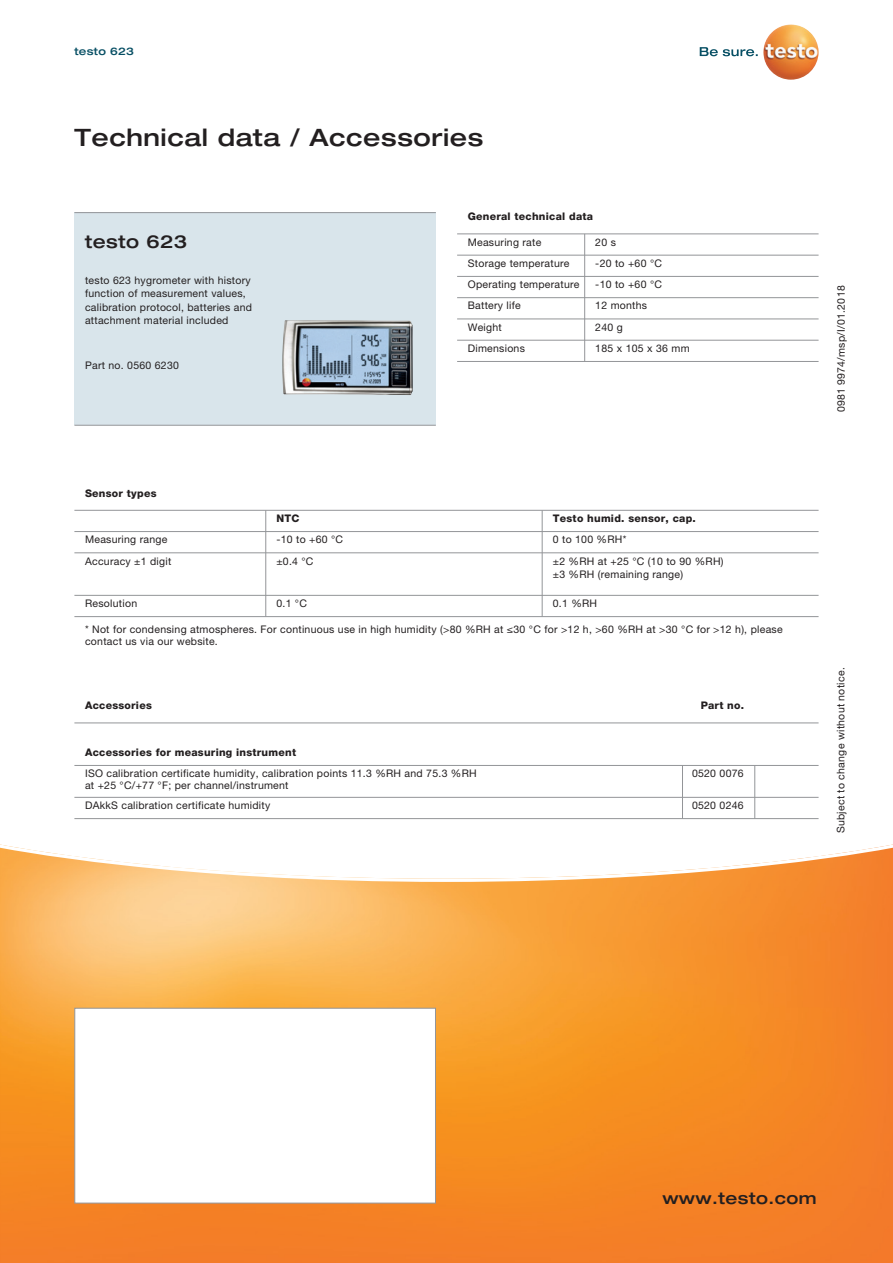
<style>
.page{position:relative;width:893px;height:1263px;background:#fff}
.page>*{position:absolute;margin:0;border:0;box-sizing:border-box;transform-origin:0 0}
.t1{font:500 expanded 24px "Helvetica Neue LTW1 G";letter-spacing:.025em;color:#231f20}
.t2{font:500 expanded 18px "Helvetica Neue LTW1 G";letter-spacing:.025em;color:#231f20}
.t3{font:500 expanded 16.5px "Helvetica Neue LTW1 G";letter-spacing:.025em;color:#231f20}
.t4{font:10.5px/13.5px "Helvetica Neue LTW1 G";letter-spacing:.025em;color:#231f20}
.t5{font:800 10.5px "Helvetica Neue LTW1 G";letter-spacing:.025em;color:#231f20}
.t6{font:500 expanded 10.5px "Helvetica Neue LTW1 G";letter-spacing:.025em;color:#074f64}
</style>
<div class="page">
<svg style="left:0;top:844px;width:893px;height:419px"></svg>
<div style="left:74px;top:213px;width:362px;height:212px;background:#d9e5eb"></div>
<hr style="left:74px;top:212px;width:362px;height:1px;background:#939598">
<hr style="left:74px;top:425px;width:362px;height:1px;background:#939598">
<img style="left:282px;top:320px;width:131px;height:75px">
<svg style="left:700px;top:47px;width:58px;height:9px"></svg>
<img style="left:763px;top:24px;width:56px;height:56px;border-radius:28px">
<div style="left:74px;top:1008px;width:362px;height:195px;background:#fff;border:1px solid #939598"></div>
<hr style="left:457px;top:233px;width:362px;height:1px;background:#939598">
<hr style="left:457px;top:276px;width:362px;height:1px;background:#939598">
<hr style="left:457px;top:297px;width:362px;height:1px;background:#939598">
<hr style="left:457px;top:319px;width:362px;height:1px;background:#939598">
<hr style="left:457px;top:340px;width:362px;height:1px;background:#939598">
<hr style="left:457px;top:361px;width:362px;height:1px;background:#939598">
<hr style="left:457px;top:255px;width:362px;height:1px;background:#939598">
<hr style="left:584px;top:234px;width:1px;height:127px;background:#939598">
<hr style="left:74px;top:722px;width:745px;height:1px;background:#939598">
<hr style="left:74px;top:818px;width:745px;height:1px;background:#939598">
<hr style="left:74px;top:765px;width:745px;height:1px;background:#939598">
<hr style="left:682px;top:765px;width:1px;height:32px;background:#939598">
<hr style="left:754px;top:765px;width:1px;height:32px;background:#939598">
<hr style="left:74px;top:797px;width:745px;height:1px;background:#939598">
<svg style="left:682px;top:798px;width:1px;height:20px"></svg>
<svg style="left:754px;top:798px;width:1px;height:20px"></svg>
<hr style="left:74px;top:510px;width:745px;height:1px;background:#939598">
<hr style="left:74px;top:531px;width:745px;height:1px;background:#939598">
<hr style="left:74px;top:552px;width:745px;height:1px;background:#939598">
<hr style="left:74px;top:595px;width:745px;height:1px;background:#939598">
<hr style="left:74px;top:616px;width:745px;height:1px;background:#939598">
<hr style="left:265px;top:510px;width:1px;height:107px;background:#939598">
<hr style="left:542px;top:510px;width:1px;height:107px;background:#939598">
<p class="t6" style="left:74px;top:44px;width:61px">testo 623</p>
<h1 class="t1" style="left:74px;top:122px;width:410px">Technical data / Accessories</h1>
<h2 class="t2" style="left:85px;top:230px;width:104px">testo 623</h2>
<p class="t4" style="left:85px;top:273px;width:169px">testo 623 hygrometer with history function of measurement values, calibration protocol, batteries and attachment material included</p>
<p class="t4" style="left:85px;top:358px;width:95px">Part no. 0560 6230</p>
<p class="t5" style="left:468px;top:210px;width:127px">General technical data</p>
<p class="t4" style="left:468px;top:256px;width:103px">Storage temperature</p>
<p class="t4" style="left:595px;top:256px;width:68px">-20 to +60 °C</p>
<p class="t4" style="left:468px;top:235px;width:75px">Measuring rate</p>
<p class="t4" style="left:595px;top:235px;width:22px">20 s</p>
<p class="t4" style="left:468px;top:278px;width:113px">Operating temperature</p>
<p class="t4" style="left:595px;top:278px;width:68px">-10 to +60 °C</p>
<p class="t4" style="left:468px;top:299px;width:55px">Battery life</p>
<p class="t4" style="left:595px;top:299px;width:53px">12 months</p>
<p class="t4" style="left:468px;top:320px;width:36px">Weight</p>
<p class="t4" style="left:595px;top:320px;width:29px">240 g</p>
<p class="t4" style="left:468px;top:341px;width:59px">Dimensions</p>
<p class="t4" style="left:595px;top:341px;width:96px">185 x 105 x 36 mm</p>
<p class="t5" style="left:85px;top:486px;width:73px">Sensor types</p>
<p class="t5" style="left:276px;top:512px;width:25px">NTC</p>
<p class="t5" style="left:553px;top:512px;width:145px">Testo humid. sensor, cap.</p>
<p class="t4" style="left:85px;top:533px;width:84px">Measuring range</p>
<p class="t4" style="left:276px;top:533px;width:68px">-10 to +60 °C</p>
<p class="t4" style="left:553px;top:533px;width:75px">0 to 100 %RH*</p>
<p class="t4" style="left:85px;top:554px;width:88px">Accuracy ±1 digit</p>
<p class="t4" style="left:276px;top:554px;width:39px">±0.4 °C</p>
<p class="t4" style="left:553px;top:554px;width:172px">±2 %RH at +25 °C (10 to 90 %RH) ±3 %RH (remaining range)</p>
<p class="t4" style="left:85px;top:596px;width:54px">Resolution</p>
<p class="t4" style="left:276px;top:596px;width:32px">0.1 °C</p>
<p class="t4" style="left:553px;top:596px;width:46px">0.1 %RH</p>
<p class="t4" style="left:85px;top:623px;width:699px;line-height:12px">* Not for condensing atmospheres. For continuous use in high humidity (&gt;80 %RH at ≤30 °C for &gt;12 h, &gt;60 %RH at &gt;30 °C for &gt;12 h), please contact us via our website.</p>
<p class="t5" style="left:85px;top:699px;width:68px">Accessories</p>
<p class="t5" style="left:701px;top:699px;width:45px">Part no.</p>
<p class="t5" style="left:85px;top:746px;width:213px">Accessories for measuring instrument</p>
<p class="t4" style="left:85px;top:767px;width:393px">ISO calibration certificate humidity, calibration points 11.3 %RH and 75.3 %RH</p>
<p class="t4" style="left:692px;top:767px;width:53px">0520 0076</p>
<p class="t4" style="left:85px;top:779px;width:205px">at +25 °C/+77 °F; per channel/instrument</p>
<p class="t4" style="left:85px;top:798px;width:187px">DAkkS calibration certificate humidity</p>
<p class="t4" style="left:692px;top:798px;width:53px">0520 0246</p>
<p class="t4" style="left:834px;top:412px;width:128px;rotate:-90deg">0981 9974/msp/I/01.2018</p>
<p class="t4" style="left:834px;top:833px;width:168px;rotate:-90deg">Subject to change without notice.</p>
<h3 class="t3" style="left:662px;top:1187px;width:156px">www.testo.com</h3>
</div>
